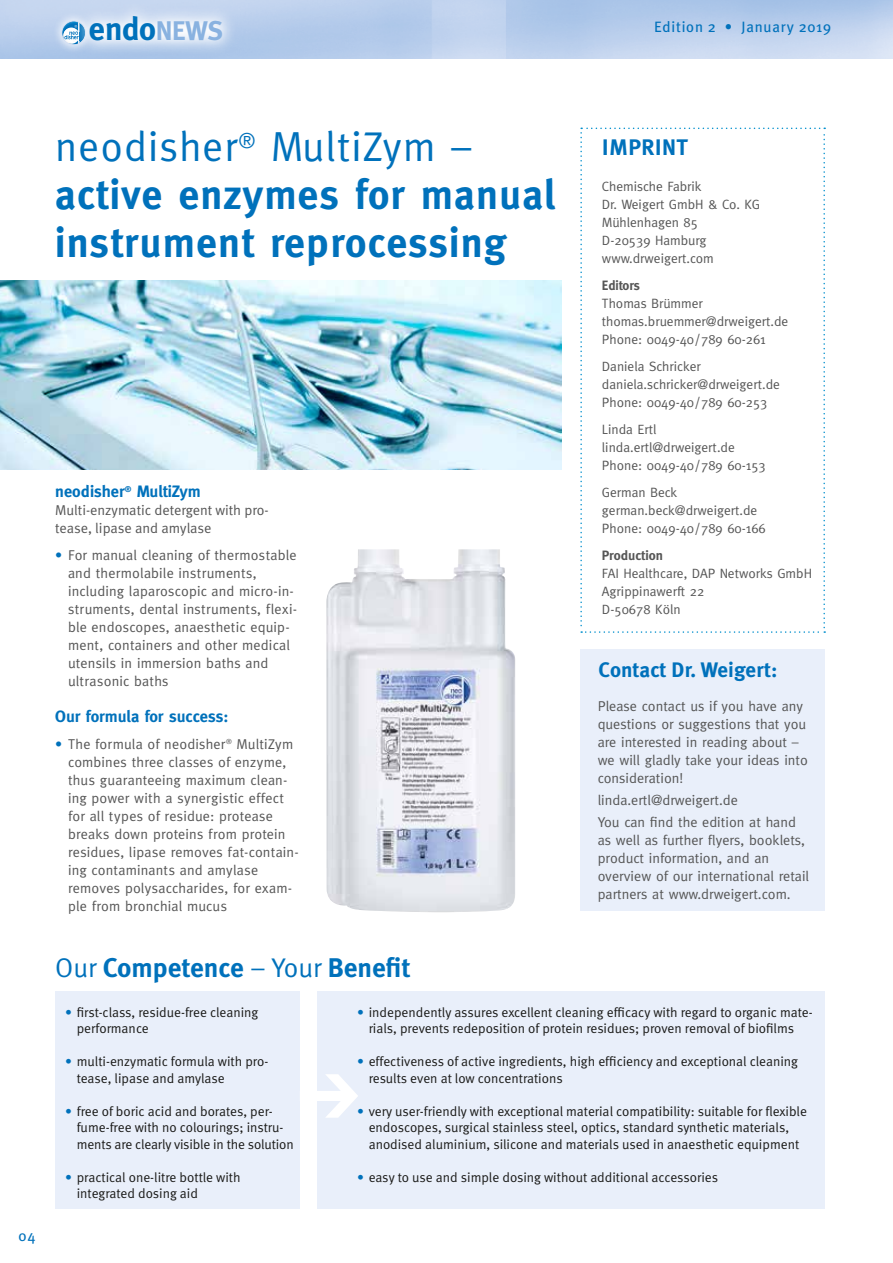
<style>
.page{position:relative;width:893px;height:1263px;background:#fff}
.page>*{position:absolute;margin:0;border:0;box-sizing:border-box;transform-origin:0 0}
.t1{font:700 42px/48px "Meta";letter-spacing:.03em;color:#0071bb}
.t2{font:700 32.55px "Meta";color:#0071bb}
.t3{font:700 27px "Meta";color:#0071bb}
.t4{font:700 22.5px "Meta Plus";color:#0071bb}
.t5{font:700 21px "Meta Plus";color:#0071bb}
.t6{font:700 16.5px "Meta";color:#0071bb}
.t7{font:15px "Meta Plus";letter-spacing:.05em;color:#0071bb}
.t8{font:14.25px/18px "Meta";letter-spacing:.01em;color:#565656}
.t9{font:14.25px/18px "Meta Normal";color:#565656}
.t10{font:13.5px/16.5px "Meta Normal";color:#1a1a18}
.t11{font:13.5px/18px "Meta";color:#565656}
.t12{font:700 13.5px "Meta";letter-spacing:-.005em;color:#565656}
.s1{font-size:27px;color:#89b2e0}
.s2{font-weight:400}
.s3{color:#0071bb}
.s4{font-family:"Meta Normal";font-weight:400}
</style>
<div class="page">
<svg style="left:52px;top:12px;width:23px;height:42px"></svg>
<svg style="left:62px;top:21px;width:13px;height:24px"></svg>
<div style="left:62px;top:21px;width:24px;height:24px;border:1px solid #d3dff3;border-radius:50%"></div>
<svg style="left:75px;top:1px;width:163px;height:55px;background:#cdddf1"></svg>
<hr style="left:892px;top:0;width:1px;height:1263px;background:#e9effa">
<img style="left:892px;top:0;width:1px;height:97px">
<hr style="left:892px;top:884px;width:1px;height:379px;background:#c8d8f0">
<div style="left:580px;top:649px;width:245px;height:262px;background:#e9effa"></div>
<svg style="left:580px;top:128px;width:245px;height:505px"></svg>
<div style="left:55px;top:992px;width:245px;height:217px;background:#e9effa"></div>
<div style="left:318px;top:992px;width:507px;height:217px;background:#e9effa"></div>
<svg style="left:317px;top:1074px;width:41px;height:44px"></svg>
<img style="left:0;top:281px;width:562px;height:189px">
<img style="left:326px;top:549px;width:189px;height:363px">
<h2 class="t2" style="left:89px;top:10px;width:136px">endo<span class="s1">NEWS</span></h2>
<p class="t7" style="left:654px;top:18px;width:179px">Edition 2 • January 2019</p>
<p class="t7" style="left:19px;top:1227px;width:18px">04</p>
<h1 class="t1" style="left:55px;top:122px;width:502px"><span class="s2">neodisher</span><sup>®</sup> <span class="s2">MultiZym – </span>active enzymes for manual instrument reprocessing</h1>
<p class="t6" style="left:55px;top:481px;width:147px">neodisher<sup>®</sup> MultiZym</p>
<p class="t9" style="left:55px;top:500px;width:215px">Multi-enzymatic detergent with pro&shy;tease, lipase and amylase</p>
<p class="t8" style="left:68px;top:545px;width:231px;text-indent:-13px"><span class="s3">•</span> For manual cleaning of thermostable and thermolabile instruments, including laparoscopic and micro-in&shy;struments, dental instruments, flexi&shy;ble endoscopes, anaesthetic equip&shy;ment, containers and other medical utensils in immersion baths and ultrasonic baths</p>
<p class="t6" style="left:55px;top:706px;width:175px">Our formula for success:</p>
<p class="t8" style="left:68px;top:734px;width:232px;text-indent:-13px"><span class="s3">•</span> The formula of neodisher<sup>®</sup> MultiZym combines three classes of enzyme, thus guaranteeing maximum clean&shy;ing power with a synergistic effect for all types of residue: protease breaks down proteins from protein residues, lipase removes fat-contain&shy;ing contaminants and amylase removes polysaccharides, for exam&shy;ple from bronchial mucus</p>
<h3 class="t3" style="left:55px;top:951px;width:357px"><span class="s4">Our</span> Competence <span class="s4">– Your</span> Benefit</h3>
<h3 class="t4" style="left:602px;top:134px;width:88px">IMPRINT</h3>
<p class="t11" style="left:602px;top:177px;width:160px">Chemische Fabrik<br>Dr. Weigert GmbH &amp; Co. KG<br>Mühlenhagen 85<br>D-20539 Hamburg www.drweigert.com</p>
<p class="t12" style="left:602px;top:277px;width:39px">Editors</p>
<p class="t11" style="left:602px;top:294px;width:188px">Thomas Brümmer thomas.bruemmer@drweigert.de<br>Phone: 0049-40/789 60-261</p>
<p class="t11" style="left:602px;top:357px;width:179px">Daniela Schricker daniela.schricker@drweigert.de<br>Phone: 0049-40/789 60-253</p>
<p class="t11" style="left:602px;top:420px;width:165px">Linda Ertl linda.ertl@drweigert.de<br>Phone: 0049-40/789 60-153</p>
<p class="t11" style="left:602px;top:483px;width:165px">German Beck german.beck@drweigert.de<br>Phone: 0049-40/789 60-166</p>
<p class="t12" style="left:602px;top:547px;width:62px">Production</p>
<p class="t11" style="left:602px;top:564px;width:212px">FAI Healthcare, DAP Networks GmbH<br>Agrippinawerft 22<br>D-50678 Köln</p>
<h3 class="t5" style="left:598px;top:658px;width:181px">Contact Dr. Weigert:</h3>
<p class="t8" style="left:598px;top:697px;width:212px">Please contact us if you have any questions or suggestions that you are interested in reading about – we will gladly take your ideas into consideration!</p>
<p class="t8" style="left:598px;top:789px;width:200px;line-height:22.2px">linda.ertl@drweigert.de<br>You can find the edition at hand</p>
<p class="t8" style="left:598px;top:831px;width:213px">as well as further flyers, booklets, product information, and an overview of our international retail partners at www.drweigert.com.</p>
<p class="t10" style="left:77px;top:1004px;width:183px;text-indent:-11px"><span class="s3">•</span> first-class, residue-free cleaning performance</p>
<p class="t10" style="left:77px;top:1053px;width:195px;text-indent:-11px"><span class="s3">•</span> multi-enzymatic formula with pro&shy;tease, lipase and amylase</p>
<p class="t10" style="left:77px;top:1103px;width:218px;text-indent:-11px"><span class="s3">•</span> free of boric acid and borates, per&shy;fume-free with no colourings; instru&shy;ments are clearly visible in the solution</p>
<p class="t10" style="left:77px;top:1169px;width:165px;text-indent:-11px"><span class="s3">•</span> practical one-litre bottle with integrated dosing aid</p>
<p class="t10" style="left:357px;top:1004px;width:457px;text-align:center"><span class="s3">•</span> independently assures excellent cleaning efficacy with regard to organic mate&shy;rials, prevents redeposition of protein residues; proven removal of biofilms</p>
<p class="t10" style="left:369px;top:1053px;width:431px;text-indent:-11px"><span class="s3">•</span> effectiveness of active ingredients, high efficiency and exceptional cleaning results even at low concentrations</p>
<p class="t10" style="left:357px;top:1103px;width:451px;text-align:center"><span class="s3">•</span> very user-friendly with exceptional material compatibility: suitable for flexible endoscopes, surgical stainless steel, optics, standard synthetic materials, anodised aluminium, silicone and materials used in anaesthetic equipment</p>
<p class="t10" style="left:357px;top:1169px;width:362px"><span class="s3">•</span> easy to use and simple dosing without additional accessories</p>
</div>
